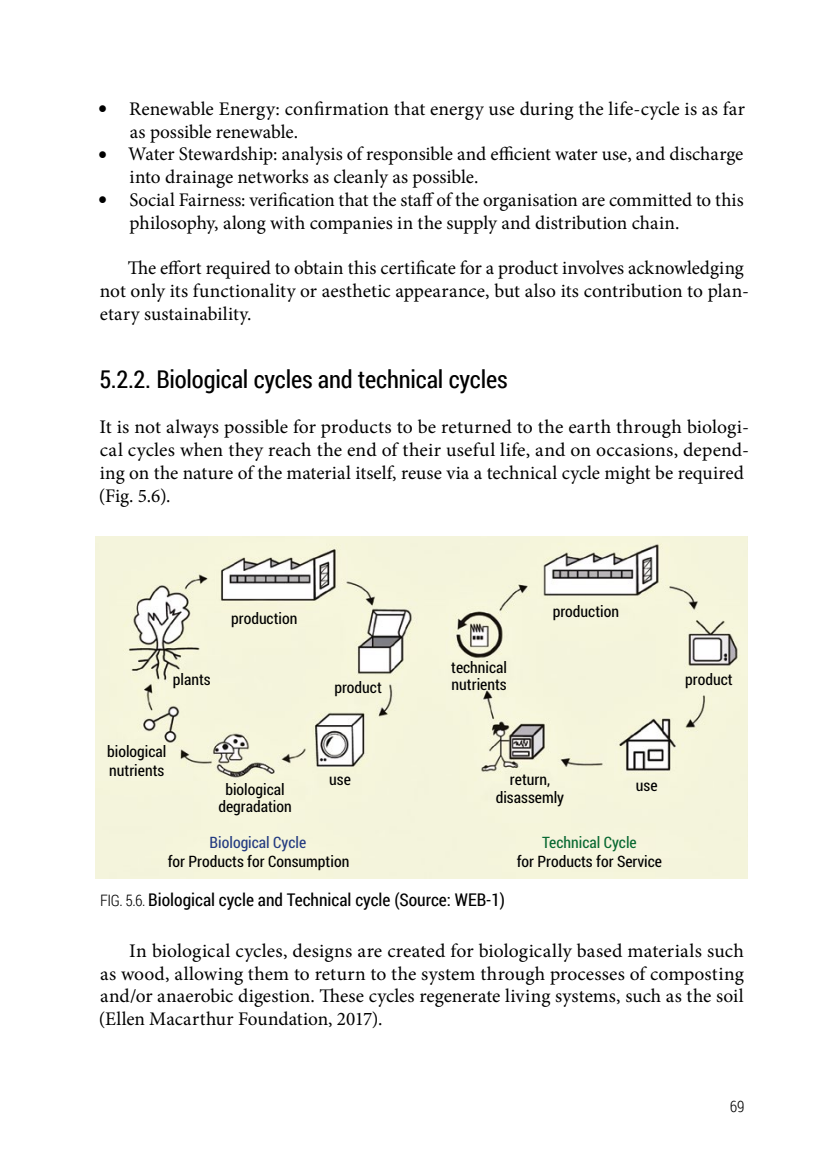
<style>
.page{position:relative;width:819px;height:1166px;background:#fff}
.page>*{position:absolute;margin:0;border:0;box-sizing:border-box;transform-origin:0 0}
._1_1_1{font:24.5px "Roboto Condensed";letter-spacing:-.005em;color:#000}
.tekst{font:19.25px/22.8px "Minion Pro";color:#000}
.tekst_bums{font:19.25px/22.8px "Minion Pro";color:#000}
.tekst_zero{font:19.25px/22.8px "Minion Pro";letter-spacing:.005em;color:#000}
.Rysunek{font:17.5px "Roboto Condensed";color:#000}
.t1{font:15.75px/17.5px "Roboto Condensed";color:#000;text-align:center}
.t2{font:300 15.75px "Roboto Condensed";color:#000}
.s1{color:#243b81}
.s2{color:#086931}
.s3{font-weight:300;font-size:15.75px}
</style>
<div class="page">
<img style="left:95px;top:536px;width:652px;height:343px">
<p class="tekst_bums" style="left:129px;top:97px;width:617px">Renewable Energy: confirmation that energy use during the life-cycle is as far as possible renewable.</p>
<p class="tekst_bums" style="left:128px;top:143px;width:616px">Water Stewardship: analysis of responsible and efficient water use, and discharge into drainage networks as cleanly as possible.</p>
<p class="tekst_bums" style="left:130px;top:188px;width:615px">Social Fairness: verification that the staff of the organisation are committed to this philosophy, along with companies in the supply and distribution chain.</p>
<p class="tekst" style="left:100px;top:257px;width:650px;text-indent:28px">The effort required to obtain this certificate for a product involves acknowledging not only its functionality or aesthetic appearance, but also its contribution to plan&shy;etary sustainability.</p>
<p class="_1_1_1" style="left:99px;top:362px;width:410px">5.2.2. Biological cycles and technical cycles</p>
<p class="tekst_zero" style="left:99px;top:416px;width:651px">It is not always possible for products to be returned to the earth through biologi&shy;cal cycles when they reach the end of their useful life, and on occasions, depend&shy;ing on the nature of the material itself, reuse via a technical cycle might be required (Fig. 5.6).</p>
<p class="t1" style="left:173px;top:671px;width:39px">plants</p>
<p class="t1" style="left:231px;top:610px;width:68px">production</p>
<p class="t1" style="left:552px;top:604px;width:68px">production</p>
<p class="t1" style="left:334px;top:680px;width:49px">product</p>
<p class="t1" style="left:451px;top:660px;width:57px;line-height:16.4px;text-align:left">technical nutrients</p>
<p class="t1" style="left:685px;top:672px;width:49px">product</p>
<p class="t1" style="left:107px;top:743px;width:61px;line-height:18.9px;text-align:left">biological nutrients</p>
<p class="t1" style="left:218px;top:781px;width:75px">biological degradation</p>
<p class="t1" style="left:495px;top:772px;width:70px">return, disassemly</p>
<p class="t1" style="left:168px;top:834px;width:183px;line-height:18.6px"><span class="s1">Biological Cycle<br></span>for Products for Consumption</p>
<p class="t1" style="left:516px;top:834px;width:147px;line-height:18.6px"><span class="s2">Technical Cycle<br></span>for Products for Service</p>
<p class="Rysunek" style="left:100px;top:888px;width:406px"><span class="s3">FIG. 5.6.</span> Biological cycle and Technical cycle (Source: WEB-1)</p>
<p class="tekst" style="left:99px;top:939px;width:646px;text-align:justify;text-indent:30px">In biological cycles, designs are created for biologically based materials such as wood, allowing them to return to the system through processes of composting and/or anaerobic digestion. These cycles regenerate living systems, such as the soil (Ellen Macarthur Foundation, 2017).</p>
<p class="t1" style="left:329px;top:772px;width:23px">use</p>
<p class="t1" style="left:635px;top:777px;width:23px">use</p>
<p class="t2" style="left:729px;top:1095px;width:16px">69</p>
</div>
